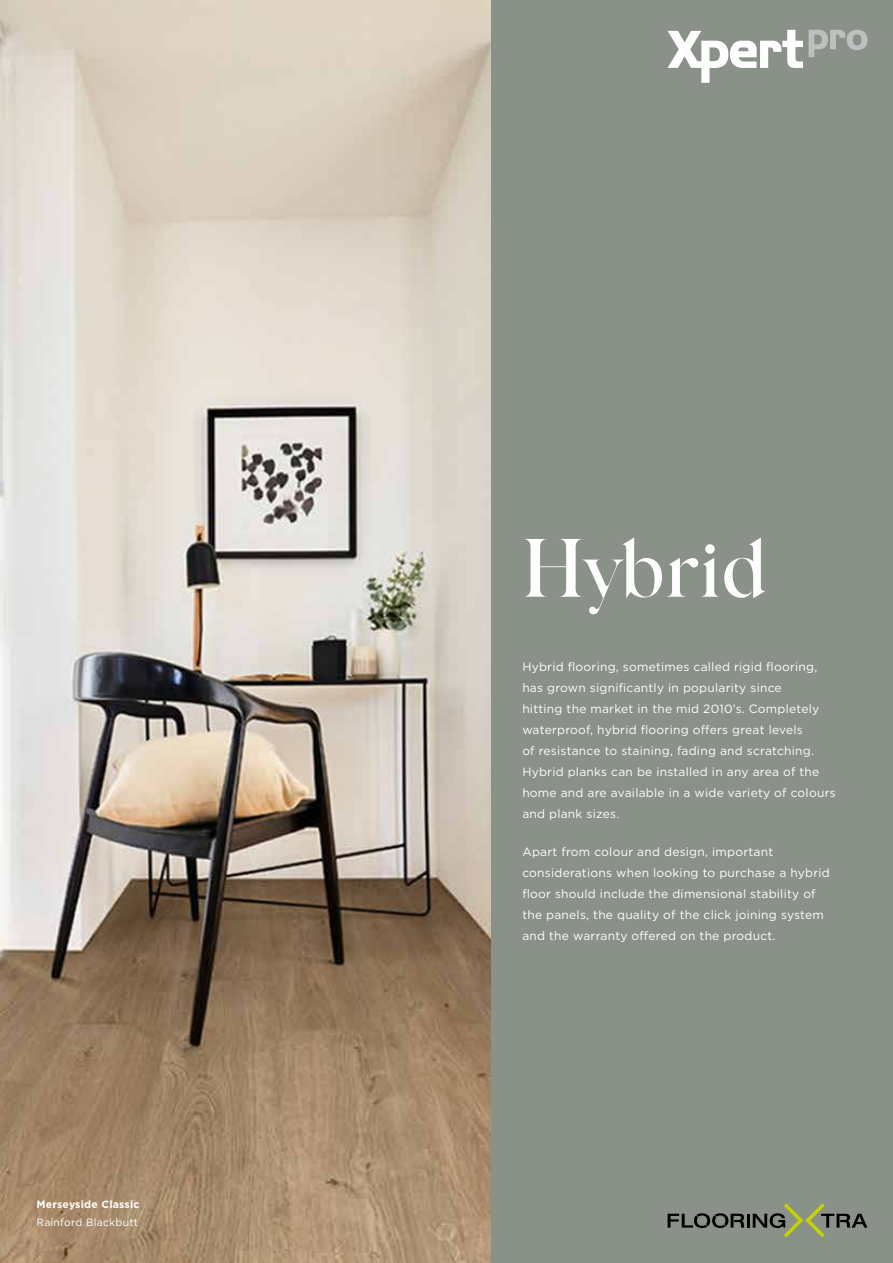
<style>
.page{position:relative;width:893px;height:1263px;background:#fff}
.page>*{position:absolute;margin:0;border:0;box-sizing:border-box;transform-origin:0 0}
.t1{font:500 82.5px "Silk Serif";letter-spacing:-.02em;color:#fff}
.t2{font:12px/21px "Gotham";letter-spacing:.02em;color:#fff}
.t3{font:700 10.5px "Gotham";letter-spacing:.02em;color:#fff}
.t4{font:10.5px "Gotham";letter-spacing:.02em;color:#fff}
</style>
<div class="page">
<div style="left:490px;top:0;width:403px;height:1263px;background:#8a9188"></div>
<img style="left:0;top:0;width:490px;height:1263px">
<svg style="left:668px;top:1203px;width:199px;height:34px"></svg>
<svg style="left:668px;top:30px;width:199px;height:53px"></svg>
<p class="t3" style="left:37px;top:1199px;width:104px">Merseyside Classic</p>
<p class="t4" style="left:37px;top:1217px;width:103px">Rainford Blackbutt</p>
<h1 class="t1" style="left:522px;top:536px;width:246px">Hybrid</h1>
<p class="t2" style="left:522px;top:657px;width:315px">Hybrid flooring, sometimes called rigid flooring, has grown significantly in popularity since<br>hitting the market in the mid 2010’s. Completely waterproof, hybrid flooring offers great levels<br>of resistance to staining, fading and scratching.<br>Hybrid planks can be installed in any area of the home and are available in a wide variety of colours and plank sizes.</p>
<p class="t2" style="left:522px;top:842px;width:309px">Apart from colour and design, important considerations when looking to purchase a hybrid floor should include the dimensional stability of the panels, the quality of the click joining system and the warranty offered on the product.</p>
</div>
